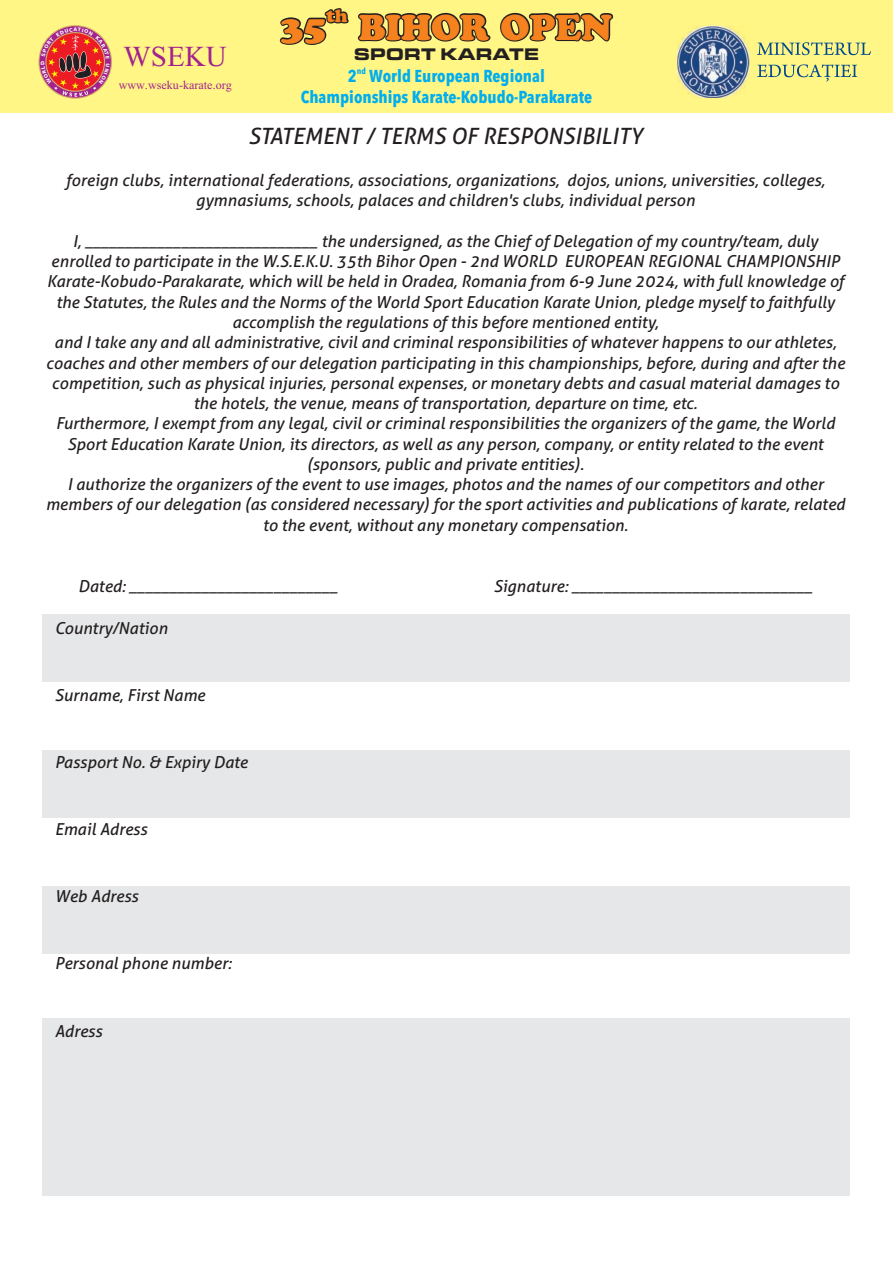
<style>
.page{position:relative;width:893px;height:1263px;background:#fff}
.page>*{position:absolute;margin:0;border:0;box-sizing:border-box;transform-origin:0 0}
.t1{font:36px "Aparajita";color:#a3238e}
.t2{font:35.7px "Cooper Black Std";color:#f5821f}
.t3{font:italic 22.5px "Aller";color:#231f20}
.t4{font:17.85px "Cooper Black Std";color:#f5821f}
.t5{font:17.4px "Microgramma Bol Ext CE";letter-spacing:.055em;color:#231f20}
.t6{font:700 condensed 17.1px/20.7px "Avenir Next LT Pro";color:#00aeef;text-align:center}
.t7{font:italic 16.5px/20.2px "Aller";color:#231f20;text-align:center}
.t8{font:15px "Aparajita";color:#a3238e}
.t9{font:700 condensed 8.55px "Avenir Next LT Pro";color:#00aeef}
</style>
<div class="page">
<div style="left:0;top:0;width:893px;height:112px;background:#fff685"></div>
<img style="left:677px;top:26px;width:72px;height:72px">
<svg style="left:757px;top:42px;width:114px;height:40px"></svg>
<svg style="left:279px;top:8px;width:71px;height:105px"></svg>
<svg style="left:357px;top:12px;width:135px;height:101px"></svg>
<svg style="left:500px;top:12px;width:114px;height:30px"></svg>
<div style="left:43px;top:1018px;width:807px;height:177px;background:#e6e7e8"></div>
<div style="left:43px;top:614px;width:807px;height:68px;background:#e6e7e8"></div>
<div style="left:43px;top:750px;width:807px;height:68px;background:#e6e7e8"></div>
<div style="left:43px;top:886px;width:807px;height:68px;background:#e6e7e8"></div>
<svg style="left:38px;top:25px;width:74px;height:74px"></svg>
<p class="t4" style="left:326px;top:9px;width:23px">th</p>
<h2 class="t2" style="left:281px;top:15px;width:333px">35 BIHOR OPEN</h2>
<p class="t5" style="left:354px;top:46px;width:185px">SPORT KARATE</p>
<p class="t9" style="left:357px;top:67px;width:11px">nd</p>
<h1 class="t1" style="left:124px;top:40px;width:105px">WSEKU</h1>
<p class="t8" style="left:119px;top:78px;width:115px">www.wseku-karate.org</p>
<p class="t6" style="left:301px;top:67px;width:293px">2 World European Regional<br>Championships Karate-Kobudo-Parakarate</p>
<h3 class="t3" style="left:249px;top:127px;width:395px">STATEMENT / TERMS OF RESPONSIBILITY</h3>
<p class="t7" style="left:66px;top:172px;width:761px">foreign clubs, international federations, associations, organizations, dojos, unions, universities, colleges, gymnasiums, schools, palaces and children's clubs, individual person</p>
<p class="t7" style="left:46px;top:233px;width:801px">I, _____________________________ the undersigned, as the Chief of Delegation of my country/team, duly enrolled to participate in the W.S.E.K.U. 35th Bihor Open - 2nd WORLD EUROPEAN REGIONAL CHAMPIONSHIP Karate-Kobudo-Parakarate, which will be held in Oradea, Romania from 6-9 June 2024, with full knowledge of the Statutes, the Rules and the Norms of the World Sport Education Karate Union, pledge myself to faithfully accomplish the regulations of this before mentioned entity,<br>and I take any and all administrative, civil and criminal responsibilities of whatever happens to our athletes, coaches and other members of our delegation participating in this championships, before, during and after the competition, such as physical injuries, personal expenses, or monetary debts and casual material damages to the hotels, the venue, means of transportation, departure on time, etc.<br>Furthermore, I exempt from any legal, civil or criminal responsibilities the organizers of the game, the World Sport Education Karate Union, its directors, as well as any person, company, or entity related to the event (sponsors, public and private entities).<br>I authorize the organizers of the event to use images, photos and the names of our competitors and other members of our delegation (as considered necessary) for the sport activities and publications of karate, related to the event, without any monetary compensation.</p>
<p class="t7" style="left:78px;top:577px;width:261px">Dated: __________________________</p>
<p class="t7" style="left:494px;top:577px;width:320px">Signature: ______________________________</p>
<p class="t7" style="left:55px;top:619px;width:114px">Country/Nation</p>
<p class="t7" style="left:55px;top:686px;width:152px">Surname, First Name</p>
<p class="t7" style="left:55px;top:754px;width:195px">Passport No. &amp; Expiry Date</p>
<p class="t7" style="left:55px;top:821px;width:94px">Email Adress</p>
<p class="t7" style="left:55px;top:888px;width:85px">Web Adress</p>
<p class="t7" style="left:55px;top:955px;width:178px">Personal phone number:</p>
<p class="t7" style="left:55px;top:1022px;width:49px">Adress</p>
</div>
